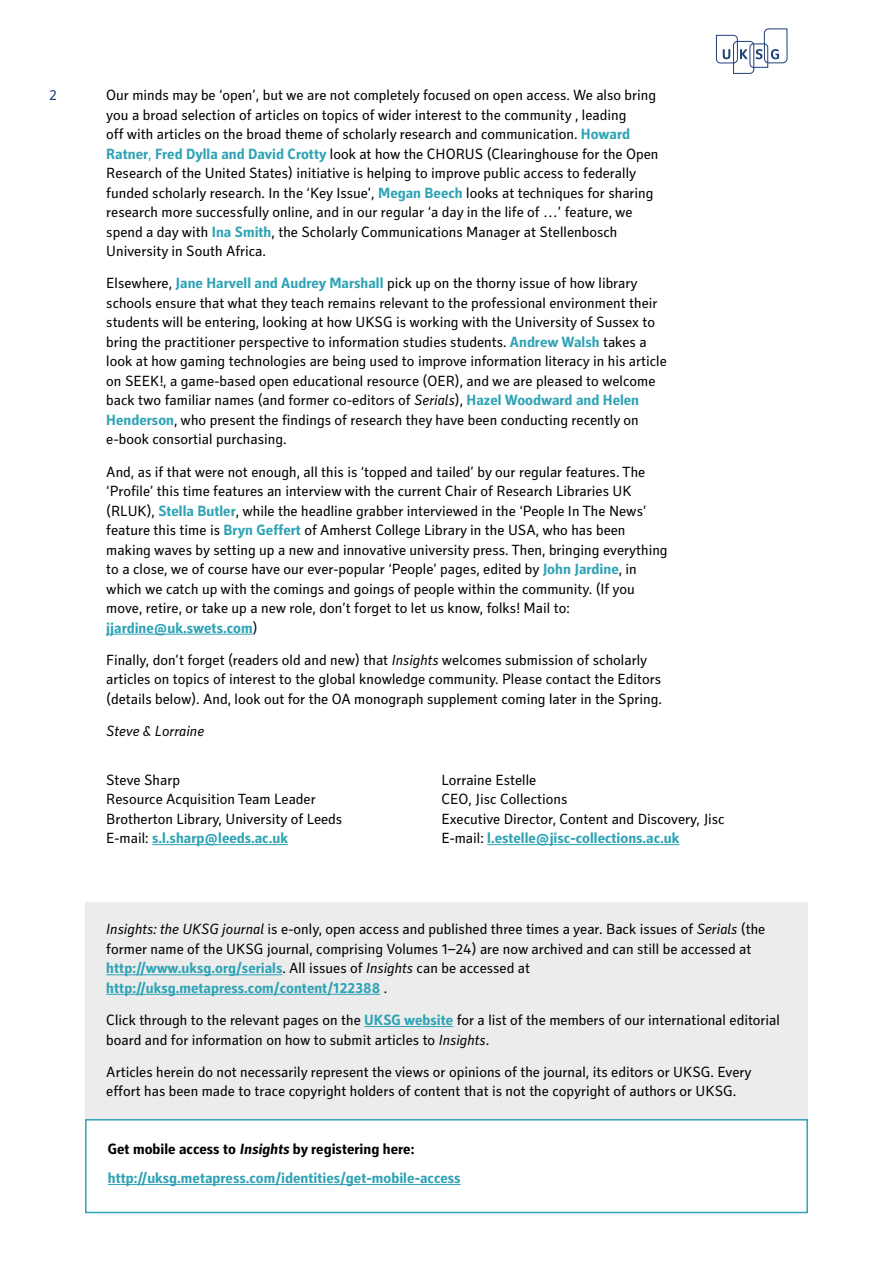
<style>
.page{position:relative;width:893px;height:1263px;background:#fff}
.page>*{position:absolute;margin:0;border:0;box-sizing:border-box;transform-origin:0 0}
.t1{font:15px/19.5px "Secca Std";color:#000}
.t2{font:700 15px "Secca Std";color:#2fa3b5}
.t3{font:700 15px "Secca Std";color:#000}
.t4{font:italic 15px "Secca Std";color:#000}
.t5{font:15px "Secca Std";color:#1d3f7a}
.s1{font-weight:700;color:#2fa3b5}
.s2{color:#00b0f0}
.s3{font-style:italic}
</style>
<div class="page">
<svg style="left:716px;top:28px;width:71px;height:46px"></svg>
<hr style="left:106px;top:634px;width:147px;height:1px;background:#2fa3b5">
<hr style="left:152px;top:844px;width:136px;height:1px;background:#2fa3b5">
<hr style="left:487px;top:844px;width:192px;height:1px;background:#2fa3b5">
<hr style="left:108px;top:1184px;width:353px;height:1px;background:#2fa3b5">
<div style="left:85px;top:1119px;width:723px;height:94px;border:2px solid #2fa3b5"></div>
<div style="left:85px;top:902px;width:723px;height:216px;background:#ececec"></div>
<hr style="left:106px;top:974px;width:176px;height:1px;background:#2fa3b5">
<hr style="left:106px;top:994px;width:274px;height:1px;background:#2fa3b5">
<hr style="left:364px;top:1026px;width:89px;height:1px;background:#2fa3b5">
<p class="t5" style="left:49px;top:87px;width:9px">2</p>
<p class="t1" style="left:106px;top:86px;width:554px">Our minds may be ‘open’, but we are not completely focused on open access. We also bring you a broad selection of articles on topics of wider interest to the community , leading<br>off with articles on the broad theme of scholarly research and communication. <span class="s1">Howard Ratner</span><span class="s2">,</span> <span class="s1">Fred Dylla and David Crotty</span> look at how the CHORUS (Clearinghouse for the Open Research of the United States) initiative is helping to improve public access to federally funded scholarly research. In the ‘Key Issue’, <span class="s1">Megan Beech</span> looks at techniques for sharing research more successfully online, and in our regular ‘a day in the life of …’ feature, we spend a day with <span class="s1">Ina Smith</span>, the Scholarly Communications Manager at Stellenbosch University in South Africa.</p>
<p class="t1" style="left:106px;top:274px;width:562px">Elsewhere, <span class="s1">Jane Harvell and Audrey Marshall</span> pick up on the thorny issue of how library schools ensure that what they teach remains relevant to the professional environment their students will be entering, looking at how UKSG is working with the University of Sussex to bring the practitioner perspective to information studies students. <span class="s1">Andrew Walsh</span> takes a look at how gaming technologies are being used to improve information literacy in his article on SEEK!, a game-based open educational resource (OER), and we are pleased to welcome back two familiar names (and former co-editors of <span class="s3">Serials</span>), <span class="s1">Hazel Woodward and Helen Henderson</span>, who present the findings of research they have been conducting recently on e-book consortial purchasing.</p>
<p class="t1" style="left:106px;top:462px;width:563px">And, as if that were not enough, all this is ‘topped and tailed’ by our regular features. The ‘Profile’ this time features an interview with the current Chair of Research Libraries UK (RLUK), <span class="s1">Stella Butler</span>, while the headline grabber interviewed in the ‘People In The News’ feature this time is <span class="s1">Bryn Geffert</span> of Amherst College Library in the USA, who has been making waves by setting up a new and innovative university press. Then, bringing everything to a close, we of course have our ever-popular ‘People’ pages, edited by <span class="s1">John Jardine</span>, in which we catch up with the comings and goings of people within the community. (If you move, retire, or take up a new role, don’t forget to let us know, folks! Mail to: <span class="s1">jjardine@uk.swets.com</span>)</p>
<p class="t1" style="left:106px;top:651px;width:557px">Finally, don’t forget (readers old and new) that <span class="s3">Insights</span> welcomes submission of scholarly articles on topics of interest to the global knowledge community. Please contact the Editors (details below). And, look out for the OA monograph supplement coming later in the Spring.</p>
<p class="t4" style="left:106px;top:723px;width:99px">Steve &amp; Lorraine</p>
<p class="t1" style="left:106px;top:770px;width:238px">Steve Sharp<br>Resource Acquisition Team Leader<br>Brotherton Library, University of Leeds<br>E-mail: <span class="s1">s.l.sharp@leeds.ac.uk</span></p>
<p class="t1" style="left:441px;top:770px;width:285px">Lorraine Estelle<br>CEO, Jisc Collections<br>Executive Director, Content and Discovery, Jisc E-mail: <span class="s1">l.estelle@jisc-collections.ac.uk</span></p>
<p class="t1" style="left:106px;top:920px;width:661px"><span class="s3">Insights: the UKSG journal</span> is e-only, open access and published three times a year. Back issues of <span class="s3">Serials</span> (the former name of the UKSG journal, comprising Volumes 1–24) are now archived and can still be accessed at <span class="s1">http://www.uksg.org/serials</span>. All issues of <span class="s3">Insights</span> can be accessed at <span class="s1">http://uksg.metapress.com/content/122388</span> .</p>
<p class="t1" style="left:106px;top:1011px;width:675px">Click through to the relevant pages on the <span class="s1">UKSG website</span> for a list of the members of our international editorial board and for information on how to submit articles to <span class="s3">Insights</span>.</p>
<p class="t1" style="left:106px;top:1062px;width:647px">Articles herein do not necessarily represent the views or opinions of the journal, its editors or UKSG. Every effort has been made to trace copyright holders of content that is not the copyright of authors or UKSG.</p>
<p class="t3" style="left:108px;top:1140px;width:308px">Get mobile access to Insights by registering here:</p>
<p class="t2" style="left:108px;top:1169px;width:354px">http://uksg.metapress.com/identities/get-mobile-access</p>
</div>
